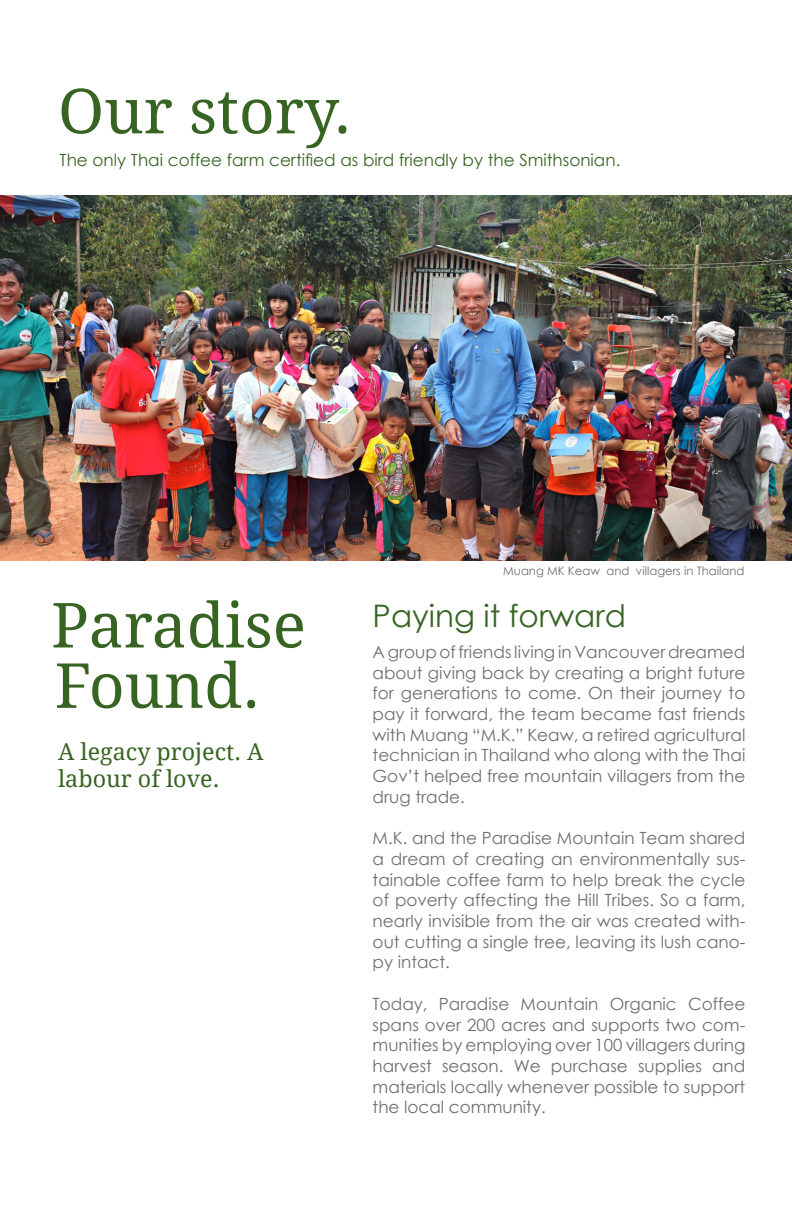
<style>
.page{position:relative;width:792px;height:1224px;background:#fff}
.page>*{position:absolute;margin:0;border:0;box-sizing:border-box;transform-origin:0 0}
.t1{font:62.2px/60.4px "Droid Serif";color:#386423}
.t2{font:31px "Century Gothic";color:#386423}
.t3{font:23.2px/28px "Droid Serif";color:#386423}
.t4{font:16.8px/20.8px "Century Gothic";color:#6d6e71;text-align:justify}
.t5{font:16.8px "Century Gothic";color:#386423}
.t6{font:11.6px "Century Gothic";color:#6d6e71}
</style>
<div class="page">
<img style="left:0;top:196px;width:791px;height:365px">
<h1 class="t1" style="left:58px;top:79px;width:295px">Our story.</h1>
<p class="t5" style="left:60px;top:148px;width:562px">The only Thai coffee farm certified as bird friendly by the Smithsonian.</p>
<h1 class="t1" style="left:51px;top:593px;width:256px">Paradise<br>Found.</h1>
<h3 class="t3" style="left:58px;top:737px;width:207px">A legacy project. A labour of love.</h3>
<p class="t6" style="left:503px;top:563px;width:243px">Muang MK Keaw and villagers in Thailand</p>
<h2 class="t2" style="left:373px;top:594px;width:255px">Paying it forward</h2>
<p class="t4" style="left:373px;top:641px;width:374px">A group of friends living in Vancouver dreamed about giving back by creating a bright future for generations to come. On their journey to pay it forward, the team became fast friends with Muang “M.K.” Keaw, a retired agricultural technician in Thailand who along with the Thai Gov’t helped free mountain villagers from the drug trade.</p>
<p class="t4" style="left:373px;top:827px;width:374px">M.K. and the Paradise Mountain Team shared a dream of creating an environmentally sus&shy;tainable coffee farm to help break the cycle of poverty affecting the Hill Tribes. So a farm, nearly invisible from the air was created with&shy;out cutting a single tree, leaving its lush cano&shy;py intact.</p>
<p class="t4" style="left:373px;top:993px;width:374px">Today, Paradise Mountain Organic Coffee spans over 200 acres and supports two com&shy;munities by employing over 100 villagers during harvest season. We purchase supplies and materials locally whenever possible to support the local community.</p>
</div>
